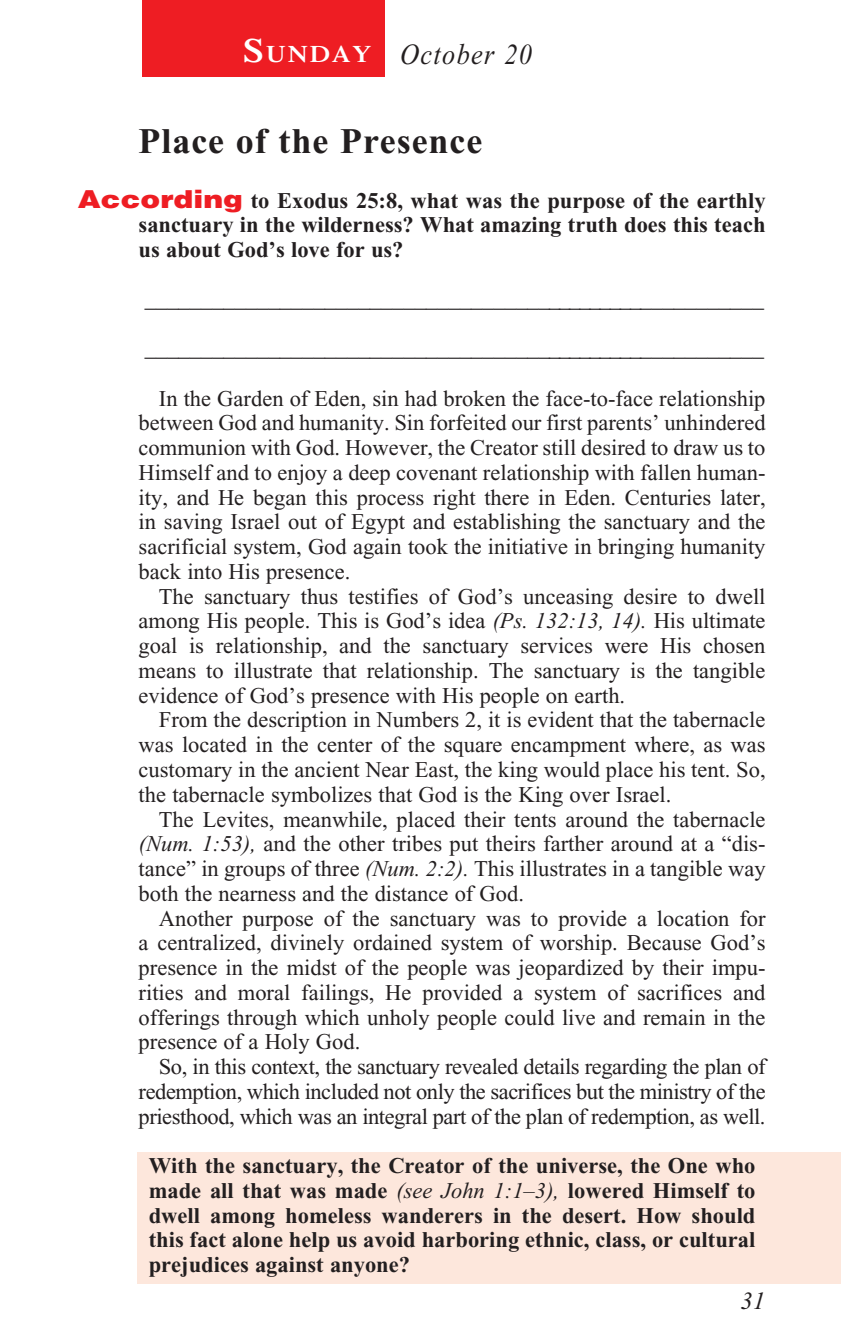
<style>
.page{position:relative;width:841px;height:1337px;background:#fff}
.page>*{position:absolute;margin:0;border:0;box-sizing:border-box;transform-origin:0 0}
._01-Daily_head{font:700 36px "Times New Roman";letter-spacing:.025em;color:#231f20}
._00-Month-Day{font:italic 29.25px "Times New Roman";letter-spacing:.05em;color:#231f20;scale:.9 1}
.t1{font:italic 24.75px "Times New Roman";color:#231f20}
.t2{font:600 23.62px "Times";letter-spacing:.07em;color:#fff;scale:1.1 1}
._4-Body_Copy{font:22.5px/24.8px "Times New Roman";color:#231f20;text-align:justify}
.x-screened_box-text{font:700 22.5px/24.8px "Times New Roman";color:#231f20;text-align:justify}
._6-question{font:700 22.5px/24.8px "Times New Roman";color:#231f20;text-align:justify}
.s1{font-size:33.75px}
.s2{font-family:"Helvetica";font-weight:900;font-size:24.75px;color:#ee1d23}
.s3{font-style:italic}
.s4{font-weight:400;font-style:italic}
</style>
<div class="page">
<div style="left:138px;top:1152px;width:702px;height:132px;background:#fde7dc"></div>
<div style="left:142px;top:0;width:242px;height:76px;background:#ee1d23"></div>
<p class="t2" style="left:243px;top:40px;width:118px"><span class="s1">S</span>UNDAY</p>
<p class="_00-Month-Day" style="left:400px;top:39px;width:148px">October 20</p>
<p class="_01-Daily_head" style="left:139px;top:121px;width:345px">Place of the Presence</p>
<p class="_6-question" style="left:139px;top:188px;width:628px;text-indent:-61px"><span class="s2">According</span> to Exodus 25:8, what was the purpose of the earthly sanctuary in the wilderness? What amazing truth does this teach us about God’s love for us?</p>
<p class="_4-Body_Copy" style="left:145px;top:287px;width:620px">________________________________________________________</p>
<p class="_4-Body_Copy" style="left:145px;top:336px;width:620px">________________________________________________________</p>
<p class="_4-Body_Copy" style="left:139px;top:386px;width:628px;text-indent:20px">In the Garden of Eden, sin had broken the face-to-face relationship between God and humanity. Sin forfeited our first parents’ unhindered communion with God. However, the Creator still desired to draw us to Himself and to enjoy a deep covenant relationship with fallen human&shy;ity, and He began this process right there in Eden. Centuries later, in saving Israel out of Egypt and establishing the sanctuary and the sacrificial system, God again took the initiative in bringing humanity back into His presence.</p>
<p class="_4-Body_Copy" style="left:139px;top:584px;width:628px;text-indent:20px">The sanctuary thus testifies of God’s unceasing desire to dwell among His people. This is God’s idea <span class="s3">(Ps. 132:13, 14).</span> His ultimate goal is relationship, and the sanctuary services were His chosen means to illustrate that relationship. The sanctuary is the tangible evidence of God’s presence with His people on earth.</p>
<p class="_4-Body_Copy" style="left:139px;top:707px;width:628px;text-indent:20px">From the description in Numbers 2, it is evident that the tabernacle was located in the center of the square encampment where, as was customary in the ancient Near East, the king would place his tent. So, the tabernacle symbolizes that God is the King over Israel.</p>
<p class="_4-Body_Copy" style="left:139px;top:806px;width:628px;text-indent:20px">The Levites, meanwhile, placed their tents around the tabernacle <span class="s3">(Num. 1:53),</span> and the other tribes put theirs farther around at a “dis&shy;tance” in groups of three <span class="s3">(Num. 2:2).</span> This illustrates in a tangible way both the nearness and the distance of God.</p>
<p class="_4-Body_Copy" style="left:139px;top:905px;width:628px;text-indent:20px">Another purpose of the sanctuary was to provide a location for a centralized, divinely ordained system of worship. Because God’s presence in the midst of the people was jeopardized by their impu&shy;rities and moral failings, He provided a system of sacrifices and offerings through which unholy people could live and remain in the presence of a Holy God.</p>
<p class="_4-Body_Copy" style="left:139px;top:1054px;width:628px;text-indent:20px">So, in this context, the sanctuary revealed details regarding the plan of redemption, which included not only the sacrifices but the ministry of the priesthood, which was an integral part of the plan of redemption, as well.</p>
<p class="x-screened_box-text" style="left:149px;top:1153px;width:608px">With the sanctuary, the Creator of the universe, the One who made all that was made <span class="s4">(see John 1:1–3),</span> lowered Himself to dwell among homeless wanderers in the desert. How should this fact alone help us avoid harboring ethnic, class, or cultural prejudices against anyone?</p>
<p class="t1" style="left:740px;top:1287px;width:26px">31</p>
</div>
